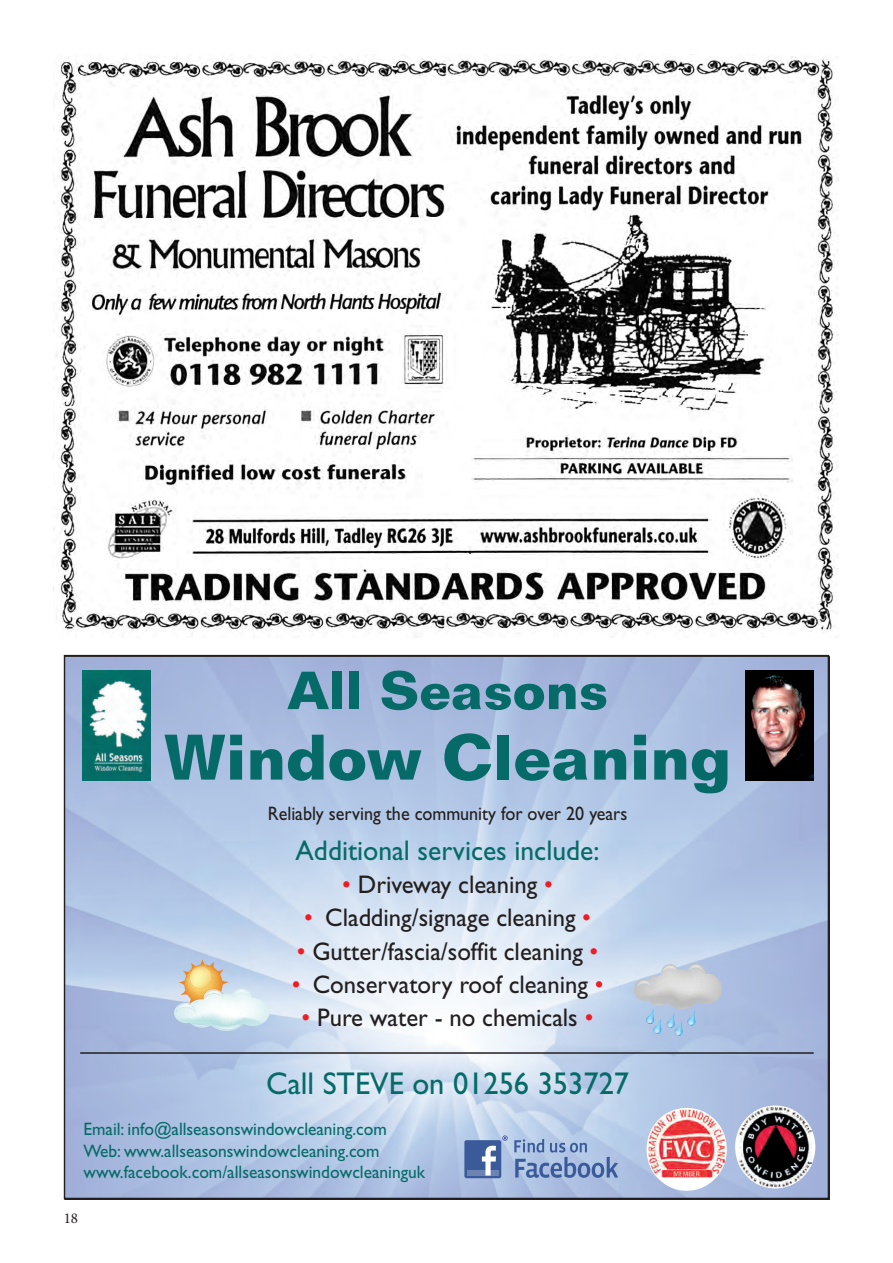
<style>
.page{position:relative;width:893px;height:1263px;background:#fff}
.page>*{position:absolute;margin:0;border:0;box-sizing:border-box;transform-origin:0 0}
.t1{font:700 63px "Folio BT";letter-spacing:-.005em;color:#066b68}
.t2{font:700 52.5px "Folio BT";letter-spacing:-.005em;color:#066b68}
.t3{font:31.5px "Gill Sans";color:#066b68}
.t4{font:28.5px "Gill Sans";color:#066b68}
.t5{font:25.5px "Gill Sans";color:#231f20}
.t6{font:19.5px "Gill Sans";color:#231f20;scale:.93 1}
.t7{font:18px/21.6px "Gill Sans";color:#066b68}
.t8{font:15px "Minion Pro";color:#231f20}
.s1{color:#ee1d23}
</style>
<div class="page">
<img style="left:67px;top:658px;width:759px;height:538px">
<img style="left:82px;top:670px;width:69px;height:110px">
<img style="left:745px;top:670px;width:68px;height:110px">
<hr style="left:80px;top:1052px;width:734px;height:2px;background:#231f20">
<div style="left:735px;top:1105px;width:80px;height:83px;background:#fff;border-radius:50%"></div>
<img style="left:739px;top:1107px;width:73px;height:80px">
<svg style="left:647px;top:1108px;width:80px;height:83px"></svg>
<img style="left:649px;top:1110px;width:76px;height:67px">
<svg style="left:514px;top:1139px;width:104px;height:39px"></svg>
<div style="left:464px;top:1140px;width:37px;height:38px;background:#3a5a99;border-radius:2px"></div>
<div style="left:467px;top:1170px;width:32px;height:5px;background:#6d84b3"></div>
<svg style="left:482px;top:1146px;width:14px;height:29px"></svg>
<svg style="left:502px;top:1135px;width:6px;height:6px"></svg>
<svg style="left:174px;top:959px;width:96px;height:72px"></svg>
<img style="left:233px;top:990px;width:17px;height:8px">
<img style="left:204px;top:990px;width:20px;height:9px">
<img style="left:176px;top:1004px;width:20px;height:8px">
<img style="left:211px;top:1021px;width:33px;height:8px">
<img style="left:192px;top:1022px;width:17px;height:4px">
<svg style="left:634px;top:963px;width:88px;height:73px"></svg>
<img style="left:53px;top:54px;width:785px;height:584px">
<p class="t2" style="left:287px;top:658px;width:322px">All Seasons</p>
<p class="t1" style="left:164px;top:718px;width:569px">Window Cleaning</p>
<p class="t6" style="left:268px;top:802px;width:388px">Reliably serving the community for over 20 years</p>
<p class="t4" style="left:296px;top:834px;width:305px">Additional services include:</p>
<p class="t5" style="left:342px;top:870px;width:212px"><span class="s1">•</span> Driveway cleaning <span class="s1">•</span></p>
<p class="t5" style="left:304px;top:903px;width:288px"><span class="s1">•</span> Cladding/signage cleaning <span class="s1">•</span></p>
<p class="t5" style="left:297px;top:936px;width:303px"><span class="s1">•</span> Gutter/fascia/soffit cleaning <span class="s1">•</span></p>
<p class="t5" style="left:292px;top:970px;width:313px"><span class="s1">•</span> Conservatory roof cleaning <span class="s1">•</span></p>
<p class="t5" style="left:302px;top:1003px;width:294px"><span class="s1">•</span> Pure water - no chemicals <span class="s1">•</span></p>
<p class="t3" style="left:266px;top:1065px;width:364px">Call STEVE on 01256 353727</p>
<p class="t7" style="left:83px;top:1118px;width:343px">Email: info@allseasonswindowcleaning.com<br>Web: www.allseasonswindowcleaning.com www.facebook.com/allseasonswindowcleaninguk</p>
<p class="t8" style="left:64px;top:1208px;width:16px">18</p>
</div>
